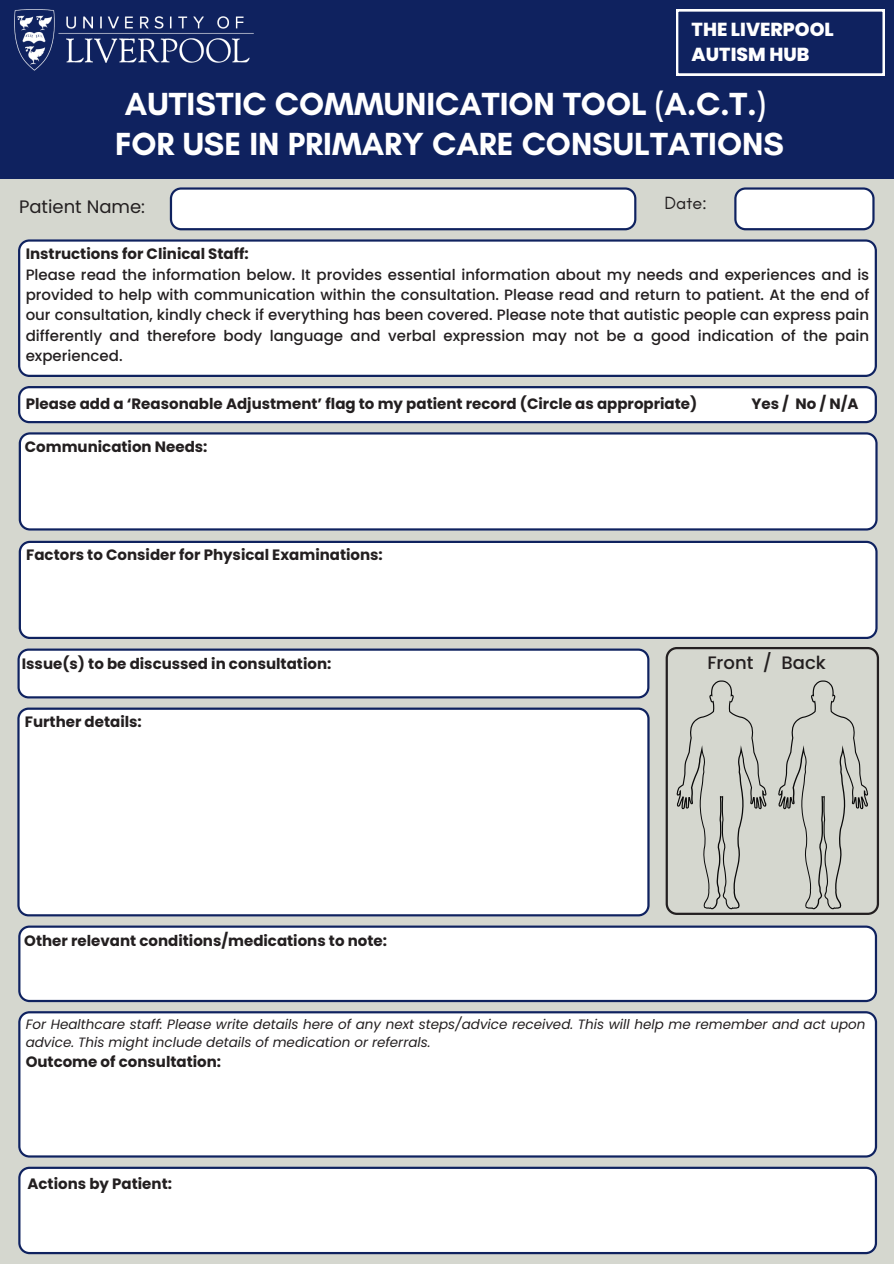
<style>
.page{position:relative;width:894px;height:1264px;background:#fff}
.page>*{position:absolute;margin:0;border:0;box-sizing:border-box;transform-origin:0 0}
.t1{font:700 32.55px/39.3px "Glacial Indifference";color:#fff;text-align:center}
.t2{font:800 18.9px/25.8px "Poppins";color:#fff}
.t3{font:18px "Poppins";color:#231f20}
.t4{font:500 18px "Poppins";color:#231f20}
.t5{font:18px "Glacial Indifference";color:#231f20}
.t6{font:500 15px/20.2px "Poppins";color:#231f20}
.t7{font:700 15px "Poppins";color:#231f20}
.t8{font:italic 13.5px/18px "Poppins";color:#231f20}
.s1{font-weight:700}
</style>
<div class="page">
<div style="left:0;top:0;width:893px;height:1263px;background:#d5d7cf"></div>
<svg style="left:170px;top:187px;width:466px;height:43px;background:#e5e7ee"></svg>
<svg style="left:734px;top:187px;width:140px;height:43px;background:#e1e4eb"></svg>
<div style="left:0;top:0;width:893px;height:178px;background:#0f225f"></div>
<img style="left:14px;top:9px;width:239px;height:61px">
<svg style="left:676px;top:9px;width:208px;height:66px"></svg>
<div style="left:18px;top:239px;width:858px;height:138px;background:#fff"></div>
<svg style="left:18px;top:386px;width:858px;height:37px;background:#e2e4ec"></svg>
<svg style="left:665px;top:647px;width:213px;height:267px"></svg>
<svg style="left:676px;top:680px;width:90px;height:229px"></svg>
<svg style="left:777px;top:680px;width:90px;height:229px"></svg>
<svg style="left:17px;top:648px;width:632px;height:50px;background:#eaebf1"></svg>
<div style="left:17px;top:707px;width:632px;height:209px;background:#fff"></div>
<div style="left:19px;top:432px;width:858px;height:98px;background:#fff"></div>
<svg style="left:18px;top:925px;width:858px;height:77px;background:#f0f1f5"></svg>
<div style="left:18px;top:1011px;width:858px;height:146px;background:#fff"></div>
<div style="left:19px;top:540px;width:858px;height:98px;background:#fff"></div>
<svg style="left:18px;top:1166px;width:858px;height:88px;background:#f1f3f6"></svg>
<h4 class="t2" style="left:691px;top:16px;width:143px">THE LIVERPOOL<br>AUTISM HUB</h4>
<h4 class="t1" style="left:115px;top:84px;width:670px">AUTISTIC COMMUNICATION TOOL (A.C.T.)<br>FOR USE IN PRIMARY CARE CONSULTATIONS</h4>
<p class="t3" style="left:19px;top:194px;width:127px">Patient Name:</p>
<h2 class="t5" style="left:664px;top:192px;width:44px">Date:</h2>
<h5 class="t6" style="left:26px;top:244px;width:844px"><span class="s1">Instructions for Clinical Staff:<br></span>Please read the information below. It provides essential information about my needs and experiences and is provided to help with communication within the consultation. Please read and return to patient. At the end of our consultation, kindly check if everything has been covered. Please note that autistic people can express pain differently and therefore body language and verbal expression may not be a good indication of the pain experienced.</h5>
<h5 class="t7" style="left:26px;top:393px;width:673px">Please add a ‘Reasonable Adjustment’ flag to my patient record (Circle as appropriate)</h5>
<h5 class="t7" style="left:751px;top:393px;width:109px">Yes / No / N/A</h5>
<h5 class="t7" style="left:25px;top:436px;width:184px">Communication Needs:</h5>
<h5 class="t7" style="left:26px;top:544px;width:358px">Factors to Consider for Physical Examinations:</h5>
<h5 class="t7" style="left:22px;top:653px;width:311px">Issue(s) to be discussed in consultation:</h5>
<h5 class="t4" style="left:707px;top:649px;width:120px">Front / Back</h5>
<h5 class="t7" style="left:25px;top:710px;width:118px">Further details:</h5>
<h3 class="t7" style="left:24px;top:929px;width:364px">Other relevant conditions/medications to note:</h3>
<p class="t8" style="left:26px;top:1015px;width:841px">For Healthcare staff: Please write details here of any next steps/advice received. This will help me remember and act upon advice. This might include details of medication or referrals.</p>
<p class="t7" style="left:26px;top:1051px;width:197px">Outcome of consultation:</p>
<p class="t7" style="left:27px;top:1173px;width:146px">Actions by Patient:</p>
</div>
